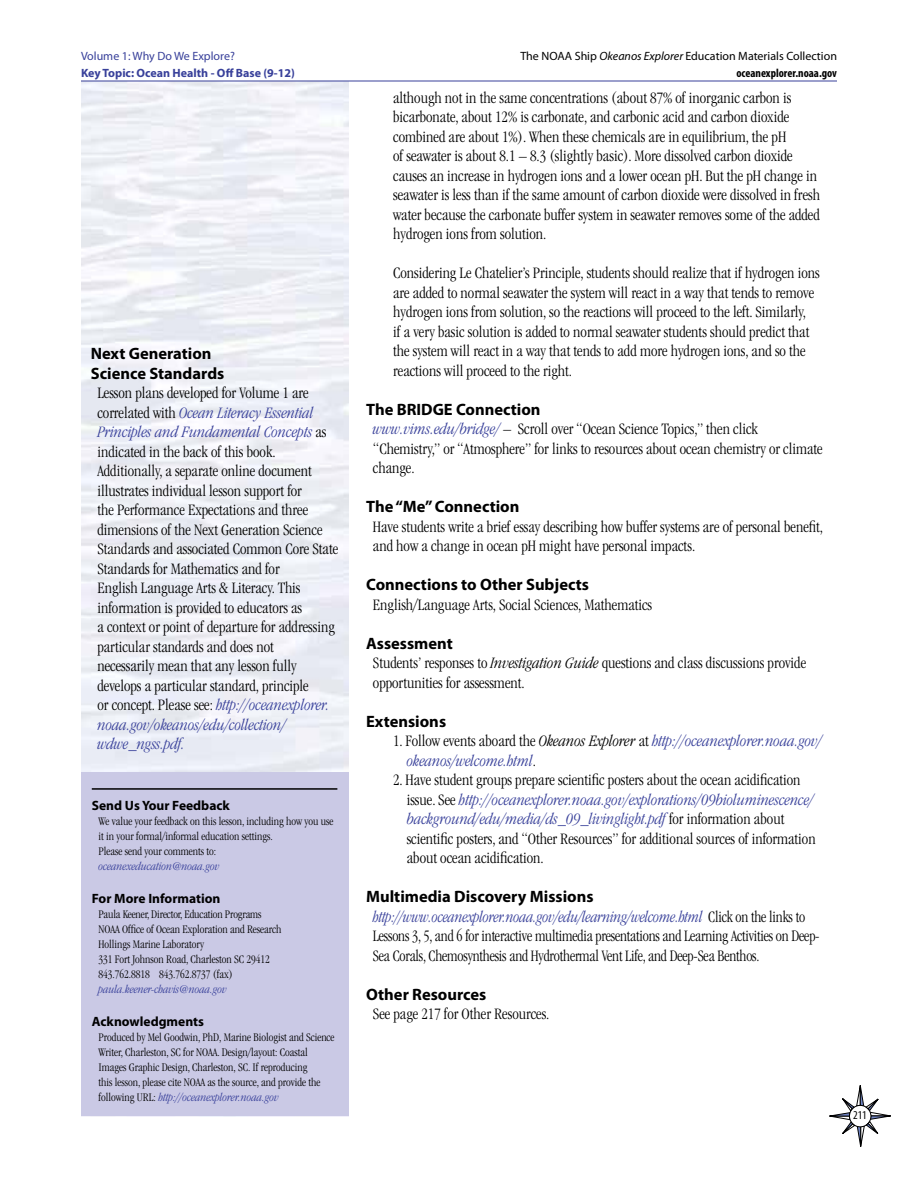
<style>
.page{position:relative;width:918px;height:1188px;background:#fff}
.page>*{position:absolute;margin:0;border:0;box-sizing:border-box;transform-origin:0 0}
.body_text{font:300 condensed 16.5px/19.5px "ITC Garamond Std";color:#000}
.Learning_Procedure{font:300 condensed 16.5px/19.5px "ITC Garamond Std";color:#000}
.Indent_w_bullet{font:300 condensed 16.5px/19.5px "ITC Garamond Std";color:#000}
.body_text-2{font:300 condensed 16.5px/19.5px "ITC Garamond Std";color:#000;scale:.95 1}
.Headers{font:700 16.5px "Myriad Pro";color:#000}
.body_text-3{font:italic 300 condensed 16.5px/19.5px "ITC Garamond Std";color:#38409a}
.Indent_w_bullet-2{font:italic 300 condensed 16.5px/19.5px "ITC Garamond Std";color:#38409a}
.Headers-2{font:700 13.5px "Myriad Pro";color:#000}
.body_text-4{font:300 condensed 12px/15px "ITC Garamond Std";color:#000}
.t1{font:12px/16.5px "Myriad Pro";color:#000;text-align:right}
.body_text-5{font:italic 300 condensed 12px "ITC Garamond Std";color:#38409a}
.t2{font:700 12px "Myriad Pro";color:#38409a}
.t3{font:12px "Myriad Pro";color:#38409a}
.t4{font:condensed 12px "Myriad Pro";color:#000}
.s1{font-style:italic;color:#38409a}
.s2{font-style:normal;color:#000}
.s3{font-style:italic}
.s4{font-weight:700;font-stretch:condensed}
.s5{color:#000}
</style>
<div class="page">
<svg style="left:829px;top:1085px;width:62px;height:62px"></svg>
<hr style="left:81px;top:81px;width:756px;height:1px;background:#38409a">
<div style="left:81px;top:772px;width:267px;height:344px;background:#cac9e5"></div>
<hr style="left:92px;top:788px;width:245px;height:2px;background:#000">
<p class="t3" style="left:81px;top:49px;width:155px">Volume 1: Why Do We Explore?</p>
<p class="t2" style="left:81px;top:65px;width:215px">Key Topic: Ocean Health - Off Base (9-12)</p>
<p class="Headers" style="left:91px;top:343px;width:122px">Next Generation</p>
<p class="Headers" style="left:91px;top:362px;width:135px">Science Standards</p>
<p class="body_text" style="left:97px;top:383px;width:218px">Lesson plans developed for Volume 1 are correlated with <span class="s1">Ocean Literacy Essential</span></p>
<p class="body_text-3" style="left:97px;top:422px;width:230px">Principles and Fundamental Concepts <span class="s2">as indicated in the back of this book.</span></p>
<p class="body_text" style="left:97px;top:461px;width:216px">Additionally, a separate online document illustrates individual lesson support for</p>
<p class="body_text" style="left:97px;top:500px;width:227px">the Performance Expectations and three dimensions of the Next Generation Science</p>
<p class="body_text" style="left:97px;top:539px;width:242px">Standards and associated Common Core State<br>Standards for Mathematics and for</p>
<p class="body_text" style="left:97px;top:578px;width:206px">English Language Arts &amp; Literacy. This information is provided to educators as</p>
<p class="body_text" style="left:97px;top:617px;width:239px">a context or point of departure for addressing particular standards and does not</p>
<p class="body_text" style="left:97px;top:656px;width:213px">necessarily mean that any lesson fully develops a particular standard, principle</p>
<p class="body_text-3" style="left:97px;top:695px;width:233px"><span class="s2">or concept. Please see:</span> http://oceanexplorer. noaa.gov/okeanos/edu/collection/</p>
<p class="body_text-3" style="left:97px;top:734px;width:89px">wdwe_ngss.pdf.</p>
<p class="Headers-2" style="left:92px;top:796px;width:140px">Send Us Your Feedback</p>
<p class="body_text-4" style="left:99px;top:814px;width:236px">We value your feedback on this lesson, including how you use it in your formal/informal education settings.</p>
<p class="body_text-4" style="left:99px;top:844px;width:119px">Please send your comments to:</p>
<p class="body_text-5" style="left:99px;top:860px;width:123px">oceanexeducation@noaa.gov</p>
<p class="Headers-2" style="left:92px;top:889px;width:130px">For More Information</p>
<p class="body_text-4" style="left:99px;top:907px;width:164px">Paula Keener, Director, Education Programs</p>
<p class="body_text-4" style="left:99px;top:922px;width:185px">NOAA Office of Ocean Exploration and Research</p>
<p class="body_text-4" style="left:99px;top:937px;width:107px">Hollings Marine Laboratory</p>
<p class="body_text-4" style="left:99px;top:952px;width:173px">331 Fort Johnson Road, Charleston SC 29412</p>
<p class="body_text-4" style="left:99px;top:967px;width:136px">843.762.8818 843.762.8737 (fax)</p>
<p class="body_text-5" style="left:99px;top:983px;width:130px">paula.keener-chavis@noaa.gov</p>
<p class="Headers-2" style="left:92px;top:1012px;width:114px">Acknowledgments</p>
<p class="body_text-4" style="left:99px;top:1030px;width:238px">Produced by Mel Goodwin, PhD, Marine Biologist and Science Writer, Charleston, SC for NOAA. Design/layout: Coastal Images Graphic Design, Charleston, SC. If reproducing<br>this lesson, please cite NOAA as the source, and provide the following URL: <span class="s1">http://oceanexplorer.noaa.gov</span></p>
<p class="t1" style="left:520px;top:48px;width:318px">The NOAA Ship <span class="s3">Okeanos Explorer</span> Education Materials Collection <span class="s4">oceanexplorer.noaa.gov</span></p>
<p class="Learning_Procedure" style="left:393px;top:88px;width:428px">although not in the same concentrations (about 87% of inorganic carbon is bicarbonate, about 12% is carbonate, and carbonic acid and carbon dioxide combined are about 1%). When these chemicals are in equilibrium, the pH<br>of seawater is about 8.1 – 8.3 (slightly basic). More dissolved carbon dioxide causes an increase in hydrogen ions and a lower ocean pH. But the pH change in seawater is less than if the same amount of carbon dioxide were dissolved in fresh water because the carbonate buffer system in seawater removes some of the added hydrogen ions from solution.</p>
<p class="Learning_Procedure" style="left:393px;top:264px;width:428px">Considering Le Chatelier’s Principle, students should realize that if hydrogen ions are added to normal seawater the system will react in a way that tends to remove hydrogen ions from solution, so the reactions will proceed to the left. Similarly,<br>if a very basic solution is added to normal seawater students should predict that the system will react in a way that tends to add more hydrogen ions, and so the reactions will proceed to the right.</p>
<p class="Headers" style="left:366px;top:399px;width:176px">The BRIDGE Connection</p>
<p class="body_text" style="left:373px;top:420px;width:451px"><span class="s1">www.vims.edu/bridge/</span> – Scroll over “Ocean Science Topics,” then click “Chemistry,” or “Atmosphere” for links to resources about ocean chemistry or climate change.</p>
<p class="Headers" style="left:366px;top:496px;width:155px">The “Me” Connection</p>
<p class="body_text" style="left:373px;top:517px;width:452px">Have students write a brief essay describing how buffer systems are of personal benefit, and how a change in ocean pH might have personal impacts.</p>
<p class="Headers" style="left:366px;top:574px;width:224px">Connections to Other Subjects</p>
<p class="body_text" style="left:373px;top:595px;width:281px">English/Language Arts, Social Sciences, Mathematics</p>
<p class="Headers" style="left:366px;top:633px;width:88px">Assessment</p>
<p class="body_text" style="left:373px;top:654px;width:435px">Students’ responses to <span class="s3">Investigation Guide</span> questions and class discussions provide opportunities for assessment.</p>
<p class="Headers" style="left:366px;top:711px;width:81px">Extensions</p>
<p class="Indent_w_bullet-2" style="left:407px;top:732px;width:417px;text-indent:-14px"><span class="s2">1. Follow events aboard the</span> <span class="s5">Okeanos Explorer</span> <span class="s2">at</span> http://oceanexplorer.noaa.gov/ okeanos/welcome.html<span class="s2">.</span></p>
<p class="Indent_w_bullet" style="left:407px;top:771px;width:411px;text-indent:-14px">2. Have student groups prepare scientific posters about the ocean acidification issue. See <span class="s1">http://oceanexplorer.noaa.gov/explorations/09bioluminescence/ background/edu/media/ds_09_livinglight.pdf</span> for information about scientific posters, and “Other Resources” for additional sources of information about ocean acidification.</p>
<p class="Headers" style="left:366px;top:886px;width:229px">Multimedia Discovery Missions</p>
<p class="body_text-2" style="left:373px;top:907px;width:472px"><span class="s1">http://www.oceanexplorer.noaa.gov/edu/learning/welcome.html</span> Click on the links to<br>Lessons 3, 5, and 6 for interactive multimedia presentations and Learning Activities on Deep-<br>Sea Corals, Chemosynthesis and Hydrothermal Vent Life, and Deep-Sea Benthos.</p>
<p class="Headers" style="left:366px;top:984px;width:122px">Other Resources</p>
<p class="body_text" style="left:373px;top:1005px;width:178px">See page 217 for Other Resources.</p>
<p class="t4" style="left:853px;top:1108px;width:15px">211</p>
</div>
